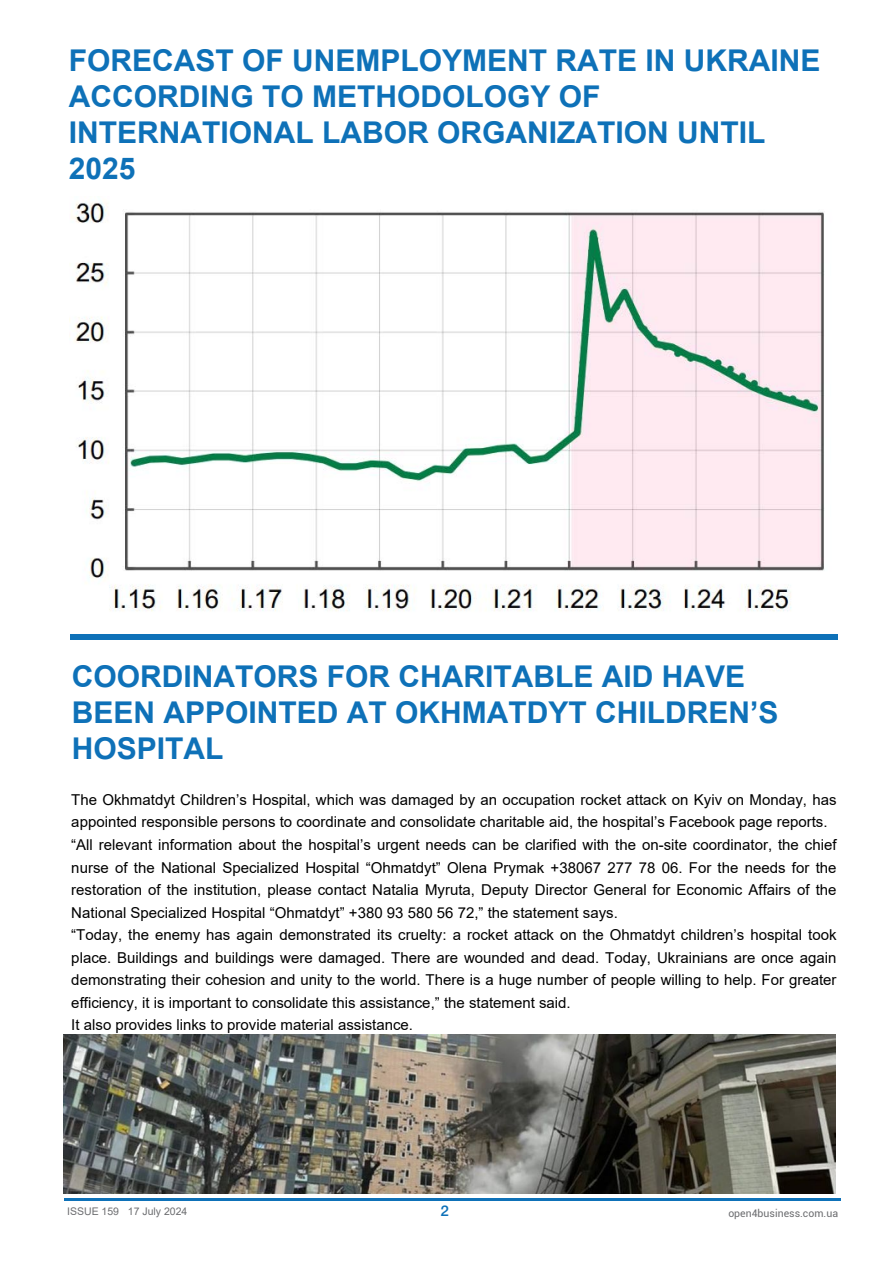
<style>
.page{position:relative;width:893px;height:1263px;background:#fff}
.page>*{position:absolute;margin:0;border:0;box-sizing:border-box;transform-origin:0 0}
.t1{font:700 30px/36px "Arial";color:#0e71b8}
.t2{font:15px/22.5px "Arial";color:#000}
.t3{font:500 15px "Helvetica Neue Cyr";color:#0e71b8}
.t4{font:10.5px "Roboto";color:#6c6d70}
.t5{font:10.5px "Arial";color:#6c6d70}
</style>
<div class="page">
<hr style="left:64px;top:1198px;width:776px;height:3px;background:#0e71b8">
<div style="left:70px;top:634px;width:767px;height:6px;background:#0e71b8"></div>
<img style="left:71px;top:202px;width:753px;height:410px">
<img style="left:64px;top:1034px;width:772px;height:159px">
<h1 class="t1" style="left:69px;top:43px;width:753px">FORECAST OF UNEMPLOYMENT RATE IN UKRAINE<br>ACCORDING TO METHODOLOGY OF<br>INTERNATIONAL LABOR ORGANIZATION UNTIL<br>2025</h1>
<h1 class="t1" style="left:72px;top:658px;width:708px">COORDINATORS FOR CHARITABLE AID HAVE<br>BEEN APPOINTED AT OKHMATDYT CHILDREN’S<br>HOSPITAL</h1>
<p class="t2" style="left:71px;top:788px;width:767px">The Okhmatdyt Children’s Hospital, which was damaged by an occupation rocket attack on Kyiv on Monday, has appointed responsible persons to coordinate and consolidate charitable aid, the hospital’s Facebook page reports. “All relevant information about the hospital’s urgent needs can be clarified with the on-site coordinator, the chief nurse of the National Specialized Hospital “Ohmatdyt” Olena Prymak +38067 277 78 06. For the needs for the restoration of the institution, please contact Natalia Myruta, Deputy Director General for Economic Affairs of the National Specialized Hospital “Ohmatdyt” +380 93 580 56 72,” the statement says.<br>“Today, the enemy has again demonstrated its cruelty: a rocket attack on the Ohmatdyt children’s hospital took place. Buildings and buildings were damaged. There are wounded and dead. Today, Ukrainians are once again demonstrating their cohesion and unity to the world. There is a huge number of people willing to help. For greater efficiency, it is important to consolidate this assistance,” the statement said.<br>It also provides links to provide material assistance.</p>
<p class="t5" style="left:67px;top:1204px;width:122px">ISSUE 159 17 July 2024</p>
<p class="t3" style="left:441px;top:1203px;width:10px">2</p>
<p class="t4" style="left:728px;top:1206px;width:111px">open4business.com.ua</p>
</div>
